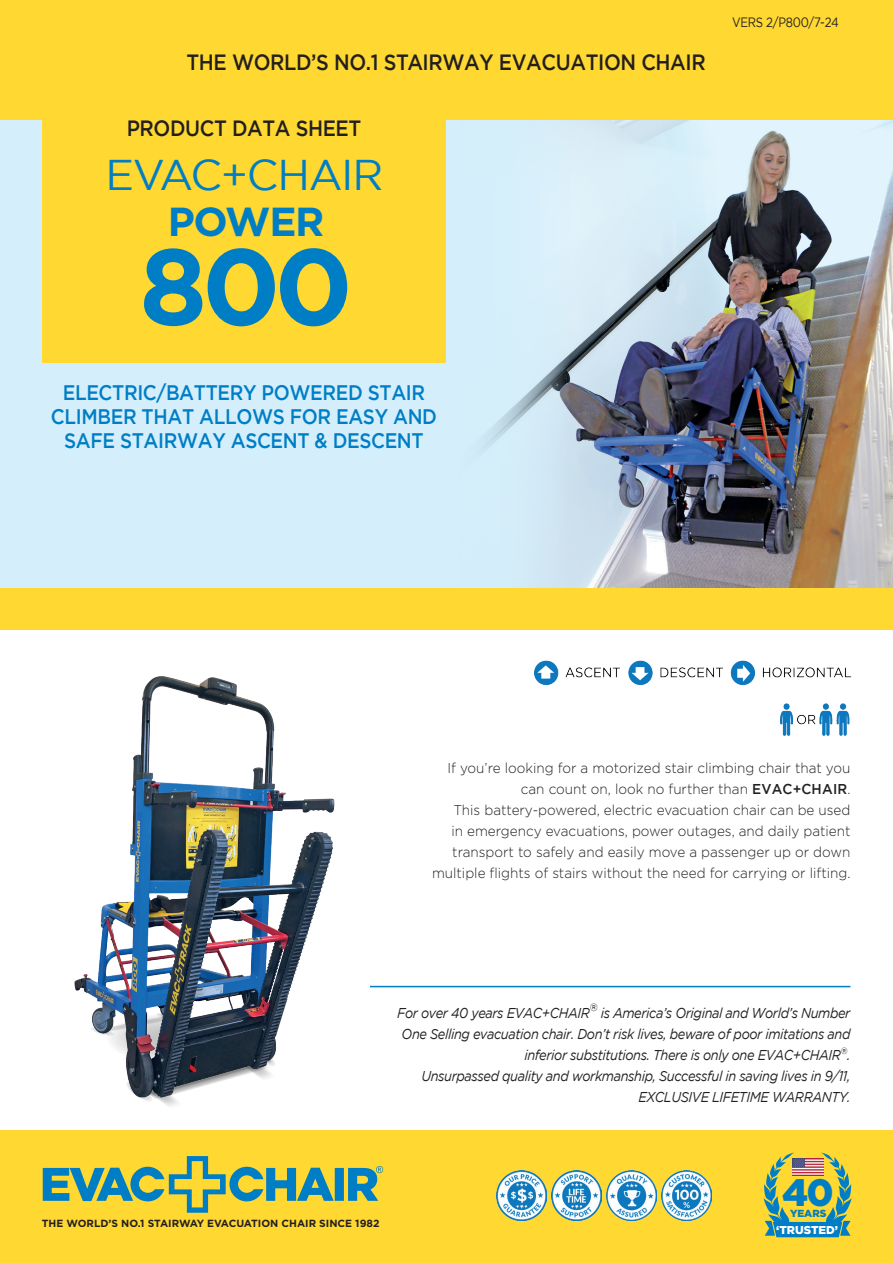
<style>
.page{position:relative;width:893px;height:1263px;background:#fff}
.page>*{position:absolute;margin:0;border:0;box-sizing:border-box;transform-origin:0 0}
.t1{font:700 108px "Gotham";color:#007ec5}
.t2{font:42.9px "Gotham";letter-spacing:-.03em;color:#007ec5}
.t3{font:700 40.5px "Gotham";letter-spacing:-.03em;color:#007ec5}
.t4{font:900 38.1px "Gotham";color:#007ec5}
.t5{font:500 22.05px "Gotham";letter-spacing:-.02em;color:#231f20;scale:.9 1}
.t6{font:500 21px/24px "Gotham";letter-spacing:-.02em;color:#007ec5;text-align:center;scale:.9 1}
.t7{font:300 14.25px/21px "Gotham";color:#231f20;text-align:right;scale:.95 1}
.t8{font:italic 14.25px/21px "Gotham";letter-spacing:-.03em;color:#231f20;text-align:right;scale:.9 1}
.t9{font:13.5px "Gotham";letter-spacing:-.02em;color:#231f20;scale:.85 1}
.t10{font:900 11.4px "Gotham";color:#fff}
.t11{font:italic 10.5px "Gotham";color:#231f20;scale:.9 1}
.t12{font:700 10.35px "Gotham";color:#231f20}
.t13{font:900 10.2px "Gotham";color:#007ec5}
.s1{font-weight:500}
</style>
<div class="page">
<div style="left:0;top:0;width:893px;height:629px;background:#ffd831"></div>
<div style="left:0;top:120px;width:893px;height:468px;background:#d4effb"></div>
<img style="left:570px;top:120px;width:323px;height:468px">
<div style="left:43px;top:119px;width:403px;height:243px;background:#ffd831"></div>
<hr style="left:370px;top:986px;width:480px;height:1px;background:#007ec5">
<img style="left:74px;top:676px;width:296px;height:430px">
<div style="left:0;top:1130px;width:893px;height:133px;background:#ffd831"></div>
<svg style="left:43px;top:1156px;width:340px;height:57px"></svg>
<svg style="left:763px;top:1152px;width:89px;height:85px"></svg>
<img style="left:792px;top:1159px;width:31px;height:16px">
<img style="left:497px;top:1170px;width:50px;height:50px">
<img style="left:551px;top:1170px;width:50px;height:50px">
<img style="left:606px;top:1170px;width:50px;height:50px">
<img style="left:661px;top:1170px;width:50px;height:50px">
<img style="left:535px;top:660px;width:317px;height:26px">
<img style="left:780px;top:703px;width:70px;height:33px">
<h3 class="t5" style="left:186px;top:50px;width:579px">THE WORLD’S NO.1 STAIRWAY EVACUATION CHAIR</h3>
<h3 class="t5" style="left:127px;top:116px;width:262px">PRODUCT DATA SHEET</h3>
<h2 class="t2" style="left:106px;top:151px;width:279px">EVAC+CHAIR</h2>
<h3 class="t3" style="left:168px;top:198px;width:158px">POWER</h3>
<h1 class="t1" style="left:139px;top:224px;width:215px">800</h1>
<h3 class="t6" style="left:51px;top:380px;width:430px">ELECTRIC/BATTERY POWERED STAIR<br>CLIMBER THAT ALLOWS FOR EASY AND<br>SAFE STAIRWAY ASCENT &amp; DESCENT</h3>
<p class="t9" style="left:732px;top:15px;width:127px">VERS 2/P800/7-24</p>
<p class="t7" style="left:432px;top:757px;width:442px">If you’re looking for a motorized stair climbing chair that you can count on, look no further than <span class="s1">EVAC+CHAIR</span>.<br>This battery-powered, electric evacuation chair can be used<br>in emergency evacuations, power outages, and daily patient transport to safely and easily move a passenger up or down multiple flights of stairs without the need for carrying or lifting.</p>
<p class="t11" style="left:590px;top:1001px;width:10px">®</p>
<p class="t8" style="left:402px;top:1003px;width:500px">is America’s Original and World’s Number<br>One Selling evacuation chair. Don’t risk lives, beware of poor imitations and inferior substitutions. There is only one EVAC+CHAIR<sup>®</sup>.<br>Unsurpassed quality and workmanship, Successful in saving lives in 9/11, EXCLUSIVE LIFETIME WARRANTY.</p>
<p class="t8" style="left:397px;top:1003px;width:216px">For over 40 years EVAC+CHAIR</p>
<p class="t12" style="left:42px;top:1217px;width:339px">THE WORLD’S NO.1 STAIRWAY EVACUATION CHAIR SINCE 1982</p>
<h3 class="t4" style="left:782px;top:1171px;width:53px">40</h3>
<p class="t13" style="left:790px;top:1207px;width:38px">YEARS</p>
<p class="t10" style="left:776px;top:1223px;width:63px">‘TRUSTED’</p>
</div>
